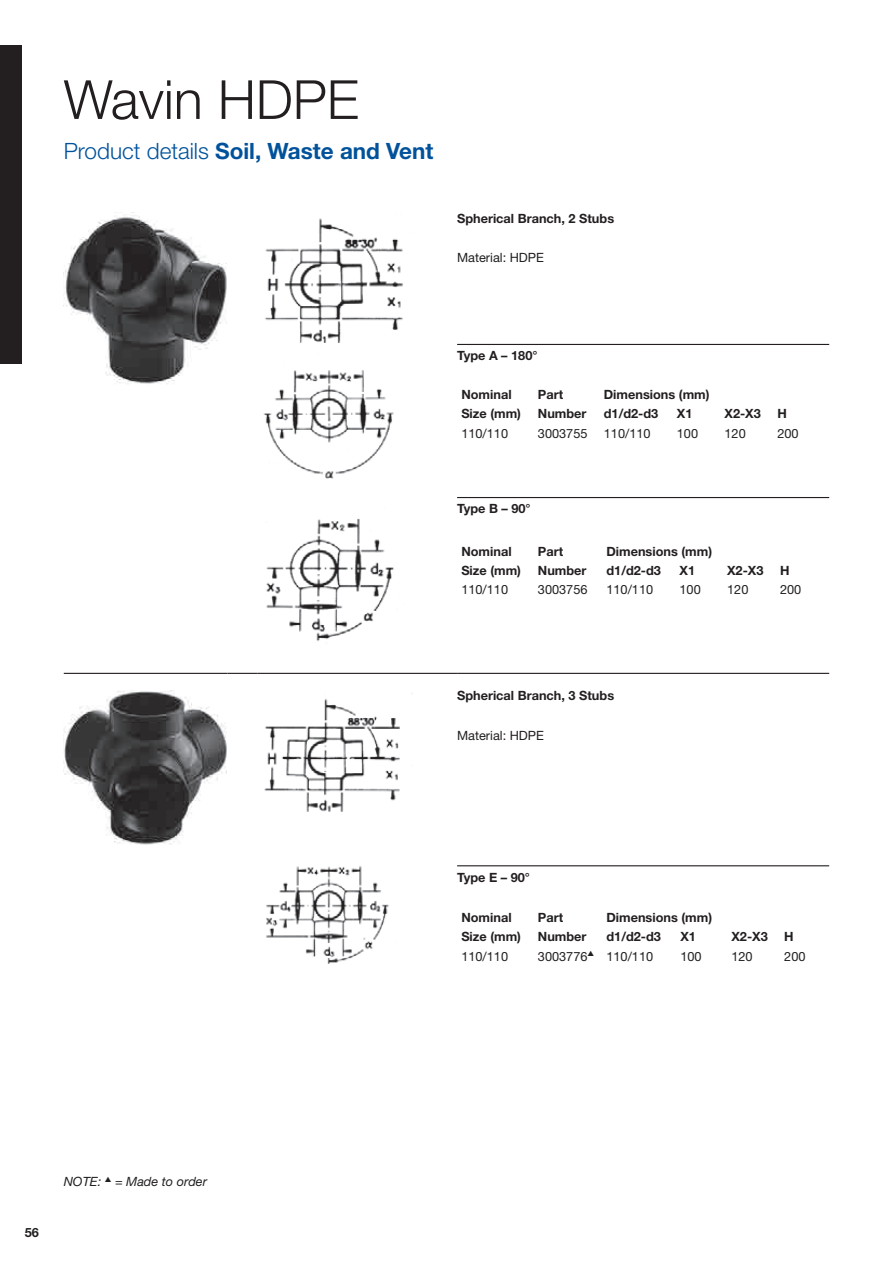
<style>
.page{position:relative;width:893px;height:1263px;background:#fff}
.page>*{position:absolute;margin:0;border:0;box-sizing:border-box;transform-origin:0 0}
.t1{font:300 54px "Helvetica Neue LT";color:#231f20}
.t2{font:700 22.5px "Helvetica Neue LT";color:#01529b}
.t3{font:700 12.75px "Helvetica Neue LT";color:#231f20}
.t4{font:12.75px "Helvetica Neue LT";color:#231f20}
.t5{font:italic 12.75px "Helvetica Neue LT";color:#231f20}
.s1{font-weight:300}
</style>
<div class="page">
<div style="left:0;top:45px;width:21px;height:319px;background:#231f20"></div>
<hr style="left:457px;top:497px;width:372px;height:1px;background:#231f20">
<hr style="left:64px;top:673px;width:163px;height:1px;background:#231f20">
<hr style="left:227px;top:673px;width:30px;height:1px;background:#231f20">
<hr style="left:257px;top:673px;width:164px;height:1px;background:#231f20">
<hr style="left:421px;top:673px;width:36px;height:1px;background:#231f20">
<hr style="left:457px;top:673px;width:372px;height:1px;background:#231f20">
<hr style="left:457px;top:865px;width:372px;height:1px;background:#231f20">
<hr style="left:457px;top:344px;width:372px;height:1px;background:#231f20">
<img style="left:64px;top:214px;width:163px;height:170px">
<img style="left:265px;top:218px;width:138px;height:125px">
<img style="left:263px;top:370px;width:131px;height:109px">
<img style="left:266px;top:519px;width:128px;height:122px">
<img style="left:64px;top:690px;width:163px;height:155px">
<img style="left:264px;top:693px;width:149px;height:119px">
<img style="left:266px;top:866px;width:123px;height:97px">
<h1 class="t1" style="left:64px;top:67px;width:297px">Wavin HDPE</h1>
<h2 class="t2" style="left:64px;top:137px;width:371px"><span class="s1">Product details</span> Soil, Waste and Vent</h2>
<p class="t3" style="left:457px;top:210px;width:159px">Spherical Branch, 2 Stubs</p>
<p class="t4" style="left:457px;top:250px;width:88px">Material: HDPE</p>
<p class="t3" style="left:457px;top:348px;width:82px">Type A – 180°</p>
<p class="t3" style="left:461px;top:387px;width:52px">Nominal</p>
<p class="t3" style="left:538px;top:387px;width:27px">Part</p>
<p class="t3" style="left:604px;top:387px;width:107px">Dimensions (mm)</p>
<p class="t3" style="left:461px;top:406px;width:61px">Size (mm)</p>
<p class="t3" style="left:538px;top:406px;width:50px">Number</p>
<p class="t3" style="left:604px;top:406px;width:56px">d1/d2-d3</p>
<p class="t3" style="left:677px;top:406px;width:17px">X1</p>
<p class="t3" style="left:724px;top:406px;width:38px">X2-X3</p>
<p class="t3" style="left:777px;top:406px;width:11px">H</p>
<p class="t4" style="left:461px;top:426px;width:48px">110/110</p>
<p class="t4" style="left:538px;top:426px;width:51px">3003755</p>
<p class="t4" style="left:604px;top:426px;width:48px">110/110</p>
<p class="t4" style="left:677px;top:426px;width:23px">100</p>
<p class="t4" style="left:724px;top:426px;width:23px">120</p>
<p class="t4" style="left:777px;top:426px;width:23px">200</p>
<p class="t3" style="left:457px;top:501px;width:75px">Type B – 90°</p>
<p class="t3" style="left:461px;top:543px;width:52px">Nominal</p>
<p class="t3" style="left:538px;top:543px;width:27px">Part</p>
<p class="t3" style="left:606px;top:543px;width:107px">Dimensions (mm)</p>
<p class="t3" style="left:461px;top:562px;width:61px">Size (mm)</p>
<p class="t3" style="left:538px;top:562px;width:50px">Number</p>
<p class="t3" style="left:606px;top:562px;width:56px">d1/d2-d3</p>
<p class="t3" style="left:679px;top:562px;width:17px">X1</p>
<p class="t3" style="left:727px;top:562px;width:38px">X2-X3</p>
<p class="t3" style="left:780px;top:562px;width:11px">H</p>
<p class="t4" style="left:461px;top:582px;width:48px">110/110</p>
<p class="t4" style="left:538px;top:582px;width:51px">3003756</p>
<p class="t4" style="left:606px;top:582px;width:48px">110/110</p>
<p class="t4" style="left:679px;top:582px;width:23px">100</p>
<p class="t4" style="left:727px;top:582px;width:23px">120</p>
<p class="t4" style="left:780px;top:582px;width:23px">200</p>
<p class="t3" style="left:457px;top:688px;width:159px">Spherical Branch, 3 Stubs</p>
<p class="t4" style="left:457px;top:728px;width:88px">Material: HDPE</p>
<p class="t3" style="left:457px;top:870px;width:74px">Type E – 90°</p>
<p class="t3" style="left:461px;top:909px;width:52px">Nominal</p>
<p class="t3" style="left:538px;top:909px;width:27px">Part</p>
<p class="t3" style="left:606px;top:909px;width:107px">Dimensions (mm)</p>
<p class="t3" style="left:461px;top:928px;width:61px">Size (mm)</p>
<p class="t3" style="left:538px;top:928px;width:50px">Number</p>
<p class="t3" style="left:606px;top:928px;width:56px">d1/d2-d3</p>
<p class="t3" style="left:680px;top:928px;width:17px">X1</p>
<p class="t3" style="left:731px;top:928px;width:38px">X2-X3</p>
<p class="t3" style="left:784px;top:928px;width:11px">H</p>
<p class="t4" style="left:461px;top:948px;width:48px">110/110</p>
<p class="t4" style="left:538px;top:948px;width:117px">3003776▲ 110/110</p>
<p class="t4" style="left:680px;top:948px;width:23px">100</p>
<p class="t4" style="left:731px;top:948px;width:23px">120</p>
<p class="t4" style="left:784px;top:948px;width:23px">200</p>
<p class="t3" style="left:25px;top:1225px;width:16px">56</p>
<p class="t5" style="left:64px;top:1174px;width:145px">NOTE: ▲ = Made to order</p>
</div>
